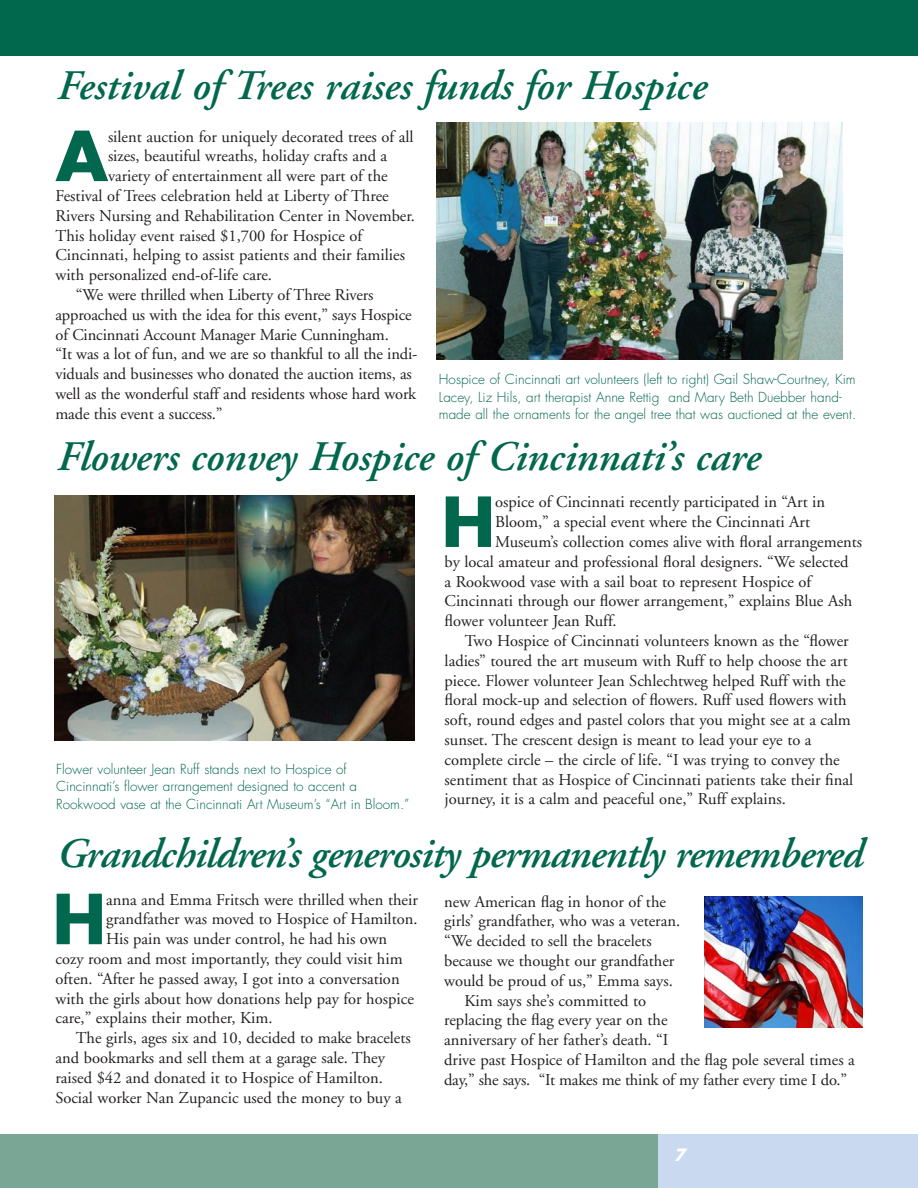
<style>
.page{position:relative;width:918px;height:1188px;background:#fff}
.page>*{position:absolute;margin:0;border:0;box-sizing:border-box;transform-origin:0 0}
.t1{font:700 67.05px "Futura";color:#01674d}
.t2{font:italic 600 42px "Adobe Garamond";letter-spacing:-.005em;color:#01674d}
.t3{font:16.5px "Adobe Garamond";color:#231f20}
.t4{font:italic 700 16.5px "Futura";color:#fff}
.t5{font:300 13.5px/17.9px "Futura";color:#01674d}
</style>
<div class="page">
<div style="left:0;top:0;width:918px;height:56px;background:#01674d"></div>
<div style="left:655px;top:1134px;width:263px;height:54px;background:#c9d9ef"></div>
<div style="left:0;top:1134px;width:658px;height:54px;background:#7aa695"></div>
<img style="left:437px;top:123px;width:405px;height:236px">
<img style="left:54px;top:495px;width:360px;height:246px">
<img style="left:704px;top:896px;width:159px;height:131px">
<h2 class="t2" style="left:56px;top:69px;width:651px">Festival of Trees raises funds for Hospice</h2>
<h1 class="t1" style="left:56px;top:125px;width:54px">A</h1>
<p class="t3" style="left:108px;top:130px;width:307px">silent auction for uniquely decorated trees of all</p>
<p class="t3" style="left:108px;top:150px;width:281px">sizes, beautiful wreaths, holiday crafts and a</p>
<p class="t3" style="left:108px;top:169px;width:281px">variety of entertainment all were part of the</p>
<p class="t3" style="left:55px;top:189px;width:335px">Festival of Trees celebration held at Liberty of Three</p>
<p class="t3" style="left:55px;top:209px;width:361px">Rivers Nursing and Rehabilitation Center in November.</p>
<p class="t3" style="left:55px;top:229px;width:308px">This holiday event raised $1,700 for Hospice of</p>
<p class="t3" style="left:55px;top:249px;width:351px">Cincinnati, helping to assist patients and their families</p>
<p class="t3" style="left:55px;top:268px;width:218px">with personalized end-of-life care.</p>
<p class="t3" style="left:76px;top:288px;width:299px">“We were thrilled when Liberty of Three Rivers</p>
<p class="t3" style="left:55px;top:308px;width:358px">approached us with the idea for this event,” says Hospice</p>
<p class="t3" style="left:55px;top:328px;width:335px">of Cincinnati Account Manager Marie Cunningham.</p>
<p class="t3" style="left:55px;top:348px;width:363px">“It was a lot of fun, and we are so thankful to all the indi-</p>
<p class="t3" style="left:55px;top:367px;width:358px">viduals and businesses who donated the auction items, as</p>
<p class="t3" style="left:55px;top:387px;width:362px">well as the wonderful staff and residents whose hard work</p>
<p class="t3" style="left:55px;top:407px;width:169px">made this event a success.”</p>
<p class="t5" style="left:439px;top:371px;width:419px">Hospice of Cincinnati art volunteers (left to right) Gail Shaw-Courtney, Kim<br>Lacey, Liz Hils, art therapist Anne Rettig and Mary Beth Duebber hand&shy;made all the ornaments for the angel tree that was auctioned at the event.</p>
<h2 class="t2" style="left:56px;top:440px;width:705px">Flowers convey Hospice of Cincinnati’s care</h2>
<h1 class="t1" style="left:441px;top:491px;width:55px">H</h1>
<p class="t3" style="left:495px;top:496px;width:331px">ospice of Cincinnati recently participated in “Art in</p>
<p class="t3" style="left:495px;top:515px;width:317px">Bloom,” a special event where the Cincinnati Art</p>
<p class="t3" style="left:495px;top:535px;width:369px">Museum’s collection comes alive with floral arrangements</p>
<p class="t3" style="left:445px;top:555px;width:406px">by local amateur and professional floral designers. “We selected</p>
<p class="t3" style="left:445px;top:575px;width:368px">a Rookwood vase with a sail boat to represent Hospice of</p>
<p class="t3" style="left:445px;top:595px;width:409px">Cincinnati through our flower arrangement,” explains Blue Ash</p>
<p class="t3" style="left:445px;top:614px;width:174px">flower volunteer Jean Ruff.</p>
<p class="t3" style="left:465px;top:634px;width:385px">Two Hospice of Cincinnati volunteers known as the “flower</p>
<p class="t3" style="left:445px;top:654px;width:405px">ladies” toured the art museum with Ruff to help choose the art</p>
<p class="t3" style="left:445px;top:674px;width:403px">piece. Flower volunteer Jean Schlechtweg helped Ruff with the</p>
<p class="t3" style="left:445px;top:694px;width:403px">floral mock-up and selection of flowers. Ruff used flowers with</p>
<p class="t3" style="left:445px;top:713px;width:408px">soft, round edges and pastel colors that you might see at a calm</p>
<p class="t3" style="left:445px;top:733px;width:369px">sunset. The crescent design is meant to lead your eye to a</p>
<p class="t3" style="left:445px;top:753px;width:397px">complete circle – the circle of life. “I was trying to convey the</p>
<p class="t3" style="left:445px;top:773px;width:410px">sentiment that as Hospice of Cincinnati patients take their final</p>
<p class="t3" style="left:445px;top:793px;width:343px">journey, it is a calm and peaceful one,” Ruff explains.</p>
<p class="t5" style="left:56px;top:761px;width:355px">Flower volunteer Jean Ruff stands next to Hospice of<br>Cincinnati’s flower arrangement designed to accent a<br>Rookwood vase at the Cincinnati Art Museum’s “Art in Bloom.”</p>
<h2 class="t2" style="left:56px;top:837px;width:808px">Grandchildren’s generosity permanently remembered</h2>
<h1 class="t1" style="left:52px;top:889px;width:55px">H</h1>
<p class="t3" style="left:106px;top:893px;width:313px">anna and Emma Fritsch were thrilled when their</p>
<p class="t3" style="left:444px;top:895px;width:223px">new American flag in honor of the</p>
<p class="t3" style="left:444px;top:915px;width:238px">girls’ grandfather, who was a veteran.</p>
<p class="t3" style="left:444px;top:934px;width:209px">“We decided to sell the bracelets</p>
<p class="t3" style="left:444px;top:954px;width:232px">because we thought our grandfather</p>
<p class="t3" style="left:444px;top:974px;width:230px">would be proud of us,” Emma says.</p>
<p class="t3" style="left:464px;top:994px;width:183px">Kim says she’s committed to</p>
<p class="t3" style="left:444px;top:1014px;width:225px">replacing the flag every year on the</p>
<p class="t3" style="left:444px;top:1033px;width:226px">anniversary of her father’s death. “I</p>
<p class="t3" style="left:444px;top:1053px;width:412px">drive past Hospice of Hamilton and the flag pole several times a</p>
<p class="t3" style="left:444px;top:1073px;width:404px">day,” she says. “It makes me think of my father every time I do.”</p>
<p class="t3" style="left:106px;top:913px;width:313px">grandfather was moved to Hospice of Hamilton.</p>
<p class="t3" style="left:106px;top:932px;width:283px">His pain was under control, he had his own</p>
<p class="t3" style="left:56px;top:952px;width:349px">cozy room and most importantly, they could visit him</p>
<p class="t3" style="left:56px;top:972px;width:346px">often. “After he passed away, I got into a conversation</p>
<p class="t3" style="left:56px;top:992px;width:360px">with the girls about how donations help pay for hospice</p>
<p class="t3" style="left:56px;top:1012px;width:219px">care,” explains their mother, Kim.</p>
<p class="t3" style="left:76px;top:1031px;width:337px">The girls, ages six and 10, decided to make bracelets</p>
<p class="t3" style="left:56px;top:1051px;width:331px">and bookmarks and sell them at a garage sale. They</p>
<p class="t3" style="left:56px;top:1071px;width:329px">raised $42 and donated it to Hospice of Hamilton.</p>
<p class="t3" style="left:56px;top:1091px;width:348px">Social worker Nan Zupancic used the money to buy a</p>
<p class="t4" style="left:675px;top:1148px;width:13px">7</p>
</div>
